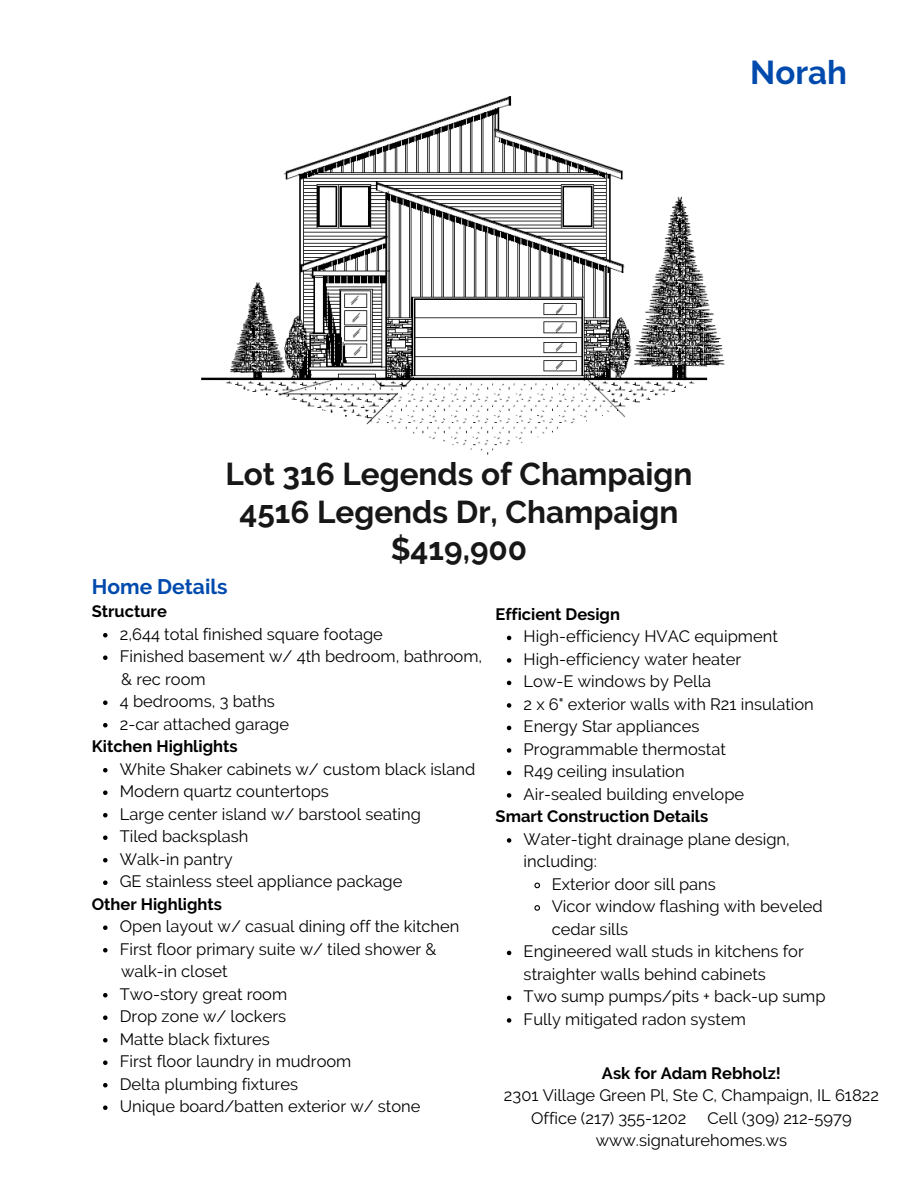
<style>
.page{position:relative;width:918px;height:1188px;background:#fff}
.page>*{position:absolute;margin:0;border:0;box-sizing:border-box;transform-origin:0 0}
.t1{font:700 33px "Raleway";color:#004aad}
.t2{font:700 31.5px/37.2px "Raleway";color:#171717;text-align:center}
.t3{font:700 21px "Raleway";color:#004aad}
.t4{font:16.5px/22.5px "Raleway";color:#000}
.t5{font:700 16.5px "Raleway";color:#000}
</style>
<div class="page">
<img style="left:201px;top:96px;width:524px;height:359px">
<svg style="left:103px;top:633px;width:5px;height:4px"></svg>
<svg style="left:103px;top:655px;width:5px;height:5px"></svg>
<svg style="left:103px;top:700px;width:5px;height:5px"></svg>
<svg style="left:103px;top:723px;width:5px;height:4px"></svg>
<svg style="left:103px;top:768px;width:5px;height:4px"></svg>
<svg style="left:103px;top:790px;width:5px;height:5px"></svg>
<svg style="left:103px;top:813px;width:5px;height:4px"></svg>
<svg style="left:103px;top:835px;width:5px;height:5px"></svg>
<svg style="left:103px;top:858px;width:5px;height:4px"></svg>
<svg style="left:103px;top:880px;width:5px;height:5px"></svg>
<svg style="left:103px;top:925px;width:5px;height:5px"></svg>
<svg style="left:103px;top:948px;width:5px;height:4px"></svg>
<svg style="left:103px;top:993px;width:5px;height:4px"></svg>
<svg style="left:103px;top:1015px;width:5px;height:5px"></svg>
<svg style="left:103px;top:1038px;width:5px;height:4px"></svg>
<svg style="left:103px;top:1060px;width:5px;height:5px"></svg>
<svg style="left:103px;top:1083px;width:5px;height:4px"></svg>
<svg style="left:103px;top:1105px;width:5px;height:5px"></svg>
<svg style="left:507px;top:636px;width:4px;height:4px"></svg>
<svg style="left:507px;top:658px;width:4px;height:5px"></svg>
<svg style="left:507px;top:681px;width:4px;height:4px"></svg>
<svg style="left:507px;top:703px;width:4px;height:5px"></svg>
<svg style="left:507px;top:726px;width:4px;height:4px"></svg>
<svg style="left:507px;top:748px;width:4px;height:5px"></svg>
<svg style="left:507px;top:771px;width:4px;height:4px"></svg>
<svg style="left:507px;top:793px;width:4px;height:5px"></svg>
<svg style="left:507px;top:838px;width:4px;height:5px"></svg>
<svg style="left:534px;top:882px;width:6px;height:7px"></svg>
<svg style="left:534px;top:905px;width:6px;height:6px"></svg>
<svg style="left:507px;top:951px;width:4px;height:4px"></svg>
<svg style="left:507px;top:996px;width:4px;height:4px"></svg>
<svg style="left:507px;top:1018px;width:4px;height:5px"></svg>
<h1 class="t1" style="left:750px;top:53px;width:98px">Norah</h1>
<h1 class="t2" style="left:225px;top:456px;width:469px">Lot 316 Legends of Champaign<br>4516 Legends Dr, Champaign $419,900</h1>
<h2 class="t3" style="left:92px;top:574px;width:137px">Home Details</h2>
<h2 class="t5" style="left:92px;top:602px;width:77px">Structure</h2>
<p class="t4" style="left:120px;top:623px;width:265px">2,644 total finished square footage</p>
<p class="t4" style="left:120px;top:645px;width:364px">Finished basement w/ 4th bedroom, bathroom,</p>
<p class="t4" style="left:121px;top:668px;width:86px">&amp; rec room</p>
<p class="t4" style="left:120px;top:690px;width:157px">4 bedrooms, 3 baths</p>
<p class="t4" style="left:120px;top:713px;width:171px">2-car attached garage</p>
<h3 class="t5" style="left:92px;top:737px;width:147px">Kitchen Highlights</h3>
<p class="t4" style="left:120px;top:758px;width:357px">White Shaker cabinets w/ custom black island</p>
<p class="t4" style="left:120px;top:780px;width:211px">Modern quartz countertops</p>
<p class="t4" style="left:120px;top:803px;width:303px">Large center island w/ barstool seating</p>
<p class="t4" style="left:120px;top:825px;width:130px">Tiled backsplash</p>
<p class="t4" style="left:120px;top:848px;width:114px">Walk-in pantry</p>
<p class="t4" style="left:120px;top:870px;width:284px">GE stainless steel appliance package</p>
<h3 class="t5" style="left:92px;top:894px;width:132px">Other Highlights</h3>
<p class="t4" style="left:120px;top:915px;width:341px">Open layout w/ casual dining off the kitchen</p>
<p class="t4" style="left:120px;top:938px;width:318px">First floor primary suite w/ tiled shower &amp;</p>
<p class="t4" style="left:121px;top:960px;width:108px">walk-in closet</p>
<p class="t4" style="left:120px;top:983px;width:169px">Two-story great room</p>
<p class="t4" style="left:120px;top:1005px;width:168px">Drop zone w/ lockers</p>
<p class="t4" style="left:120px;top:1028px;width:152px">Matte black fixtures</p>
<p class="t4" style="left:120px;top:1050px;width:233px">First floor laundry in mudroom</p>
<p class="t4" style="left:120px;top:1073px;width:180px">Delta plumbing fixtures</p>
<p class="t4" style="left:120px;top:1095px;width:302px">Unique board/batten exterior w/ stone</p>
<h3 class="t5" style="left:496px;top:604px;width:126px">Efficient Design</h3>
<p class="t4" style="left:524px;top:625px;width:256px">High-efficiency HVAC equipment</p>
<p class="t4" style="left:524px;top:648px;width:219px">High-efficiency water heater</p>
<p class="t4" style="left:524px;top:670px;width:189px">Low-E windows by Pella</p>
<p class="t4" style="left:524px;top:693px;width:292px">2 x 6" exterior walls with R21 insulation</p>
<p class="t4" style="left:524px;top:715px;width:177px">Energy Star appliances</p>
<p class="t4" style="left:524px;top:738px;width:204px">Programmable thermostat</p>
<p class="t4" style="left:524px;top:760px;width:163px">R49 ceiling insulation</p>
<p class="t4" style="left:524px;top:783px;width:222px">Air-sealed building envelope</p>
<h3 class="t5" style="left:496px;top:807px;width:214px">Smart Construction Details</h3>
<p class="t4" style="left:524px;top:828px;width:268px">Water-tight drainage plane design, including:</p>
<p class="t4" style="left:552px;top:873px;width:166px">Exterior door sill pans</p>
<p class="t4" style="left:552px;top:895px;width:273px">Vicor window flashing with beveled cedar sills</p>
<p class="t4" style="left:524px;top:940px;width:282px">Engineered wall studs in kitchens for straighter walls behind cabinets</p>
<p class="t4" style="left:524px;top:985px;width:303px">Two sump pumps/pits + back-up sump</p>
<p class="t4" style="left:524px;top:1008px;width:224px">Fully mitigated radon system</p>
<p class="t5" style="left:602px;top:1063px;width:181px">Ask for Adam Rebholz!</p>
<p class="t4" style="left:504px;top:1084px;width:377px">2301 Village Green Pl, Ste C, Champaign, IL 61822</p>
<p class="t4" style="left:531px;top:1106px;width:157px">Office (217) 355-1202</p>
<p class="t4" style="left:708px;top:1106px;width:146px">Cell (309) 212-5979</p>
<p class="t4" style="left:596px;top:1129px;width:193px">www.signaturehomes.ws</p>
</div>
